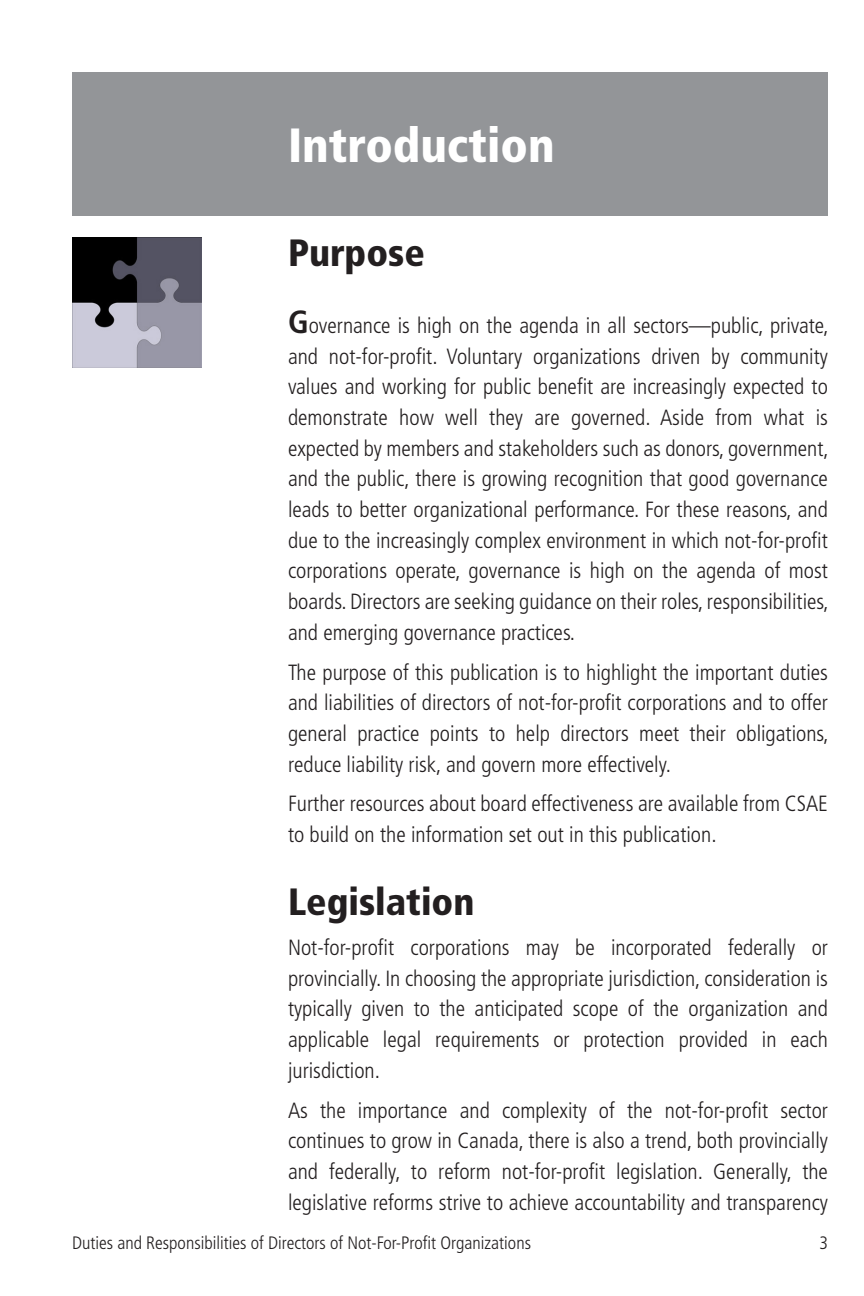
<style>
.page{position:relative;width:864px;height:1296px;background:#fff}
.page>*{position:absolute;margin:0;border:0;box-sizing:border-box;transform-origin:0 0}
.Title_Chapter{font:900 condensed 48px "Frutiger LT Std";color:#fff}
.Heading_1{font:900 condensed 38px "Frutiger LT Std";color:#231f20}
.Para_First{font:300 condensed 22px/30.8px "Frutiger LT Std";color:#231f20;text-align:justify}
.Para{font:300 condensed 22px/30.6px "Frutiger LT Std";color:#231f20;text-align:justify}
.Para_Last{font:300 condensed 22px/30.8px "Frutiger LT Std";color:#231f20}
.Footer_Right{font:300 condensed 18px "Frutiger LT Std";color:#231f20}
.s1{font-weight:700;font-size:32px}
</style>
<div class="page">
<div style="left:72px;top:72px;width:756px;height:144px;background:#939598"></div>
<img style="left:72px;top:238px;width:130px;height:129px">
<p class="Title_Chapter" style="left:288px;top:116px;width:268px">Introduction</p>
<p class="Heading_1" style="left:288px;top:230px;width:138px">Purpose</p>
<p class="Para_First" style="left:288px;top:310px;width:542px"><span class="s1">G</span>overnance is high on the agenda in all sectors—public, private, and not-for-profit. Voluntary organizations driven by community values and working for public benefit are increasingly expected to demonstrate how well they are governed. Aside from what is expected by members and stakeholders such as donors, government, and the public, there is growing recognition that good governance leads to better organizational performance. For these reasons, and due to the increasingly complex environment in which not-for-profit corporations operate, governance is high on the agenda of most boards. Directors are seeking guidance on their roles, responsibilities, and emerging governance practices.</p>
<p class="Para" style="left:288px;top:657px;width:542px">The purpose of this publication is to highlight the important duties and liabilities of directors of not-for-profit corporations and to offer general practice points to help directors meet their obligations, reduce liability risk, and govern more effectively.</p>
<p class="Para_Last" style="left:288px;top:789px;width:542px">Further resources about board effectiveness are available from CSAE to build on the information set out in this publication.</p>
<p class="Heading_1" style="left:288px;top:879px;width:188px">Legislation</p>
<p class="Para_First" style="left:288px;top:932px;width:542px">Not-for-profit corporations may be incorporated federally or provincially. In choosing the appropriate jurisdiction, consideration is typically given to the anticipated scope of the organization and applicable legal requirements or protection provided in each jurisdiction.</p>
<p class="Para" style="left:288px;top:1095px;width:542px">As the importance and complexity of the not-for-profit sector continues to grow in Canada, there is also a trend, both provincially and federally, to reform not-for-profit legislation. Generally, the legislative reforms strive to achieve accountability and transparency</p>
<p class="Footer_Right" style="left:72px;top:1233px;width:461px">Duties and Responsibilities of Directors of Not-For-Profit Organizations</p>
<p class="Footer_Right" style="left:819px;top:1233px;width:10px">3</p>
</div>
